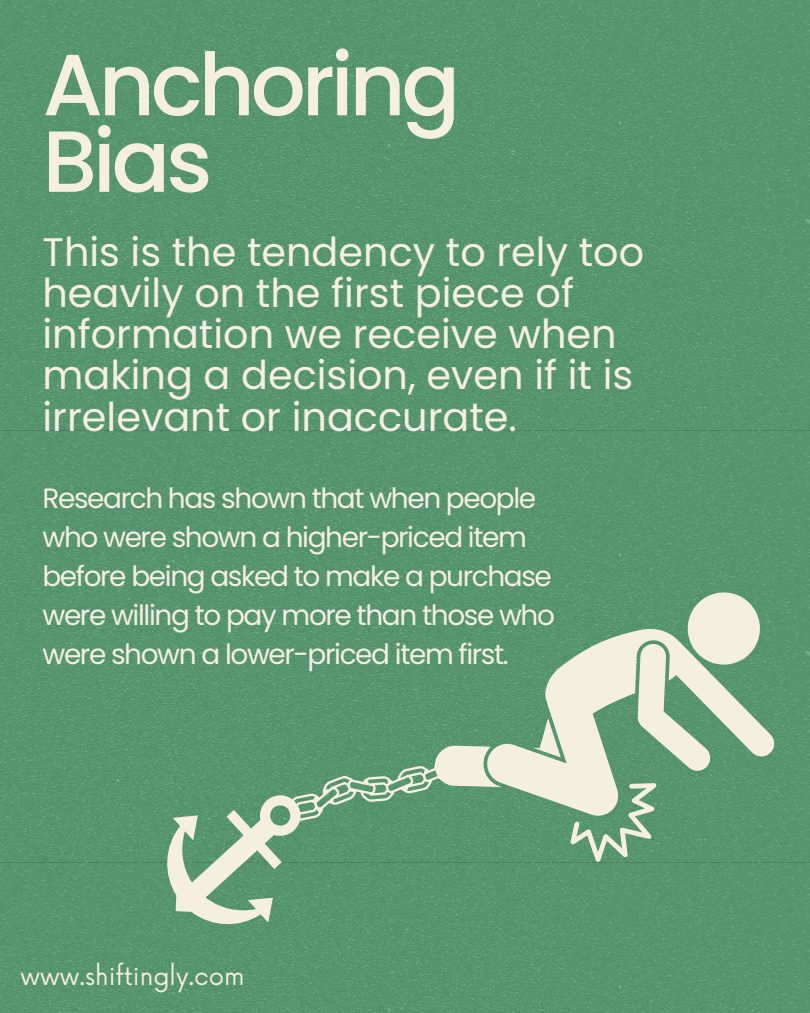
<style>
.page{position:relative;width:810px;height:1013px;background:#fff}
.page>*{position:absolute;margin:0;border:0;box-sizing:border-box;transform-origin:0 0}
.t1{font:500 86.8px/76.5px "Poppins";letter-spacing:-.05em;color:#f5efe2}
.t2{font:39.8px/41.2px "Poppins";color:#f5efe2}
.t3{font:27.9px/39px "Poppins";letter-spacing:-.05em;color:#f5efe2}
.t4{font:24.4px "Now";color:#f6efe1}
</style>
<div class="page">
<img style="left:0;top:0;width:810px;height:1012px">
<svg style="left:485px;top:626px;width:291px;height:189px;background:#90b599"></svg>
<svg style="left:638px;top:577px;width:137px;height:193px;background:#9ebda3"></svg>
<svg style="left:570px;top:783px;width:87px;height:78px;background:#95b89d"></svg>
<svg style="left:128px;top:749px;width:215px;height:214px;background:#6ea180"></svg>
<svg style="left:284px;top:743px;width:218px;height:83px;background:#7ba88a"></svg>
<p class="t1" style="left:42px;top:47px;width:419px">Anchoring<br>Bias</p>
<p class="t2" style="left:42px;top:231px;width:603px">This is the tendency to rely too heavily on the first piece of information we receive when making a decision, even if it is irrelevant or inaccurate.</p>
<p class="t3" style="left:42px;top:478px;width:514px">Research has shown that when people who were shown a higher-priced item before being asked to make a purchase were willing to pay more than those who were shown a lower-priced item first.</p>
<p class="t4" style="left:21px;top:962px;width:226px">www.shiftingly.com</p>
</div>
